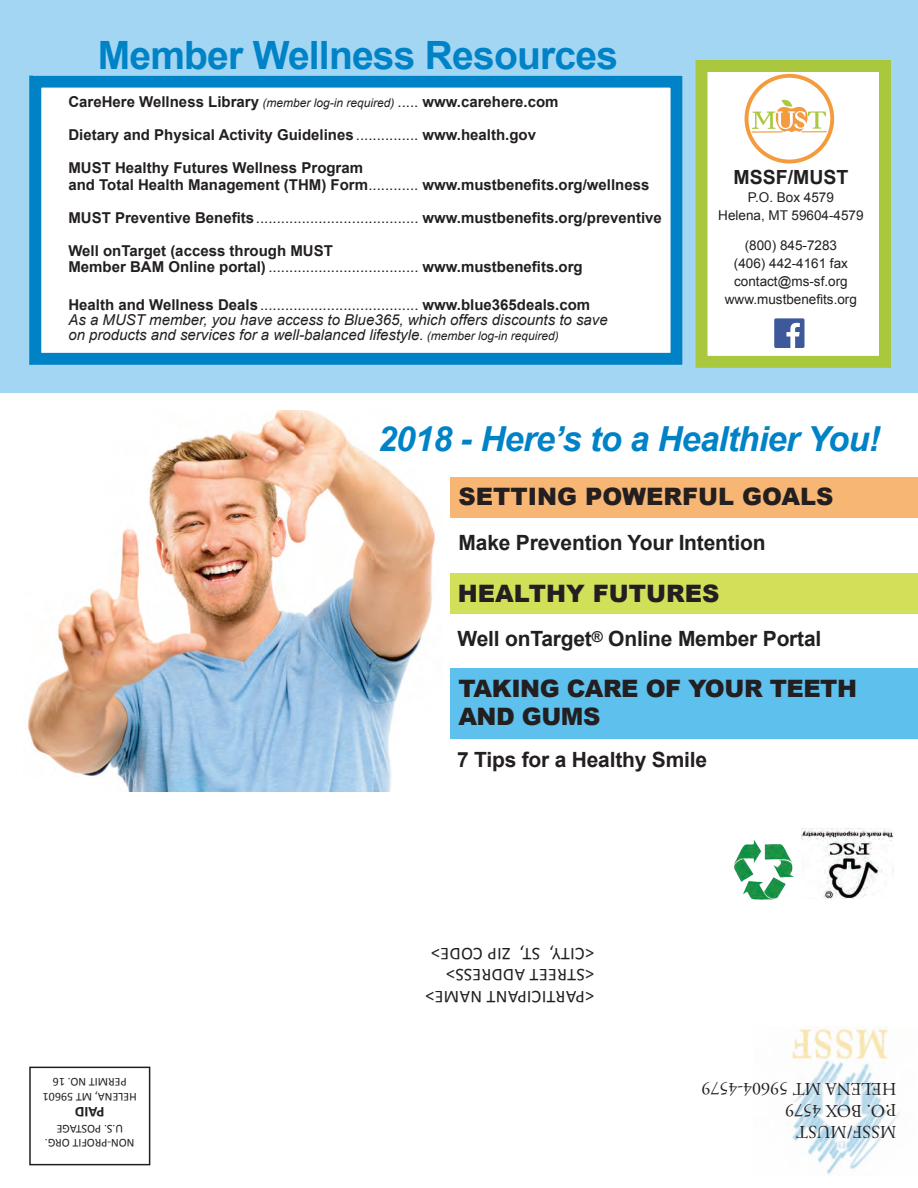
<style>
.page{position:relative;width:918px;height:1188px;background:#fff}
.page>*{position:absolute;margin:0;border:0;box-sizing:border-box;transform-origin:0 0}
.t1{font:700 39px "Arial";letter-spacing:-.02em;color:#0082c7}
.t2{font:italic 700 34.5px "Arial";letter-spacing:-.02em;color:#0082c7}
.t3{font:900 24px "Arial";color:#231f20}
.t4{font:900 24px/28.8px "Arial";letter-spacing:-.02em;color:#231f20}
.t5{font:700 21px "Arial";letter-spacing:-.01em;color:#231f20}
.t6{font:700 19.5px "Arial";color:#231f20}
.t7{font:18px "Calibri";letter-spacing:.02em;color:#231f20}
.t8{font:18px "Adobe Garamond Pro";color:#231f20}
.t9{font:700 15px "Arial";color:#231f20}
.t10{font:italic 15px "Arial";color:#231f20}
.t11{font:700 15px "Calibri";color:#231f20}
.t12{font:13.5px "Arial";color:#231f20}
.t13{font:12px "Calibri";color:#231f20}
.s1{font-weight:400;font-style:italic;font-size:12px}
.s2{font-weight:400}
.s3{font-size:12px}
</style>
<div class="page">
<div style="left:0;top:0;width:918px;height:393px;background:#a2d6f3"></div>
<div style="left:33px;top:76px;width:650px;height:289px;background:#fff"></div>
<img style="left:792px;top:1029px;width:108px;height:146px">
<div style="left:29px;top:1067px;width:121px;height:98px;border:2px solid #231f20"></div>
<img style="left:801px;top:829px;width:93px;height:70px">
<img style="left:734px;top:840px;width:60px;height:60px">
<div style="left:451px;top:477px;width:467px;height:41px;background:#f8b674"></div>
<img style="left:28px;top:410px;width:407px;height:382px">
<div style="left:451px;top:573px;width:467px;height:41px;background:#d2df59"></div>
<div style="left:451px;top:668px;width:467px;height:70px;background:#5ec1ed"></div>
<div style="left:29px;top:76px;width:654px;height:289px;border:12px solid #0082c7"></div>
<div style="left:696px;top:60px;width:195px;height:308px;background:#fff;border:12px solid #a9c83e"></div>
<div style="left:745px;top:74px;width:89px;height:90px;border:4px solid #f49b3e;border-radius:50%"></div>
<hr style="left:752px;top:132px;width:30px;height:1px;background:#f49a3f">
<svg style="left:752px;top:99px;width:75px;height:33px"></svg>
<div style="left:774px;top:318px;width:31px;height:30px;background:#3d5999;border-radius:2px"></div>
<svg style="left:786px;top:323px;width:14px;height:25px"></svg>
<p class="t1" style="left:98px;top:30px;width:522px">Member Wellness Resources</p>
<p class="t9" style="left:68px;top:92px;width:492px">CareHere Wellness Library <span class="s1">(member log-in required)</span> <span class="s2">.....</span> www.carehere.com</p>
<p class="t9" style="left:68px;top:125px;width:469px">Dietary and Physical Activity Guidelines <span class="s2">...............</span> www.health.gov</p>
<p class="t9" style="left:68px;top:158px;width:296px">MUST Healthy Futures Wellness Program</p>
<p class="t9" style="left:68px;top:174px;width:583px">and Total Health Management (THM) Form<span class="s2">............</span> www.mustbenefits.org/wellness</p>
<p class="t9" style="left:68px;top:207px;width:595px">MUST Preventive Benefits<span class="s2">.......................................</span> www.mustbenefits.org/preventive</p>
<p class="t9" style="left:68px;top:240px;width:266px">Well onTarget (access through MUST</p>
<p class="t9" style="left:68px;top:257px;width:516px">Member BAM Online portal) <span class="s2">....................................</span> www.mustbenefits.org</p>
<p class="t9" style="left:68px;top:294px;width:523px">Health and Wellness Deals<span class="s2">......................................</span> www.blue365deals.com</p>
<p class="t10" style="left:68px;top:310px;width:541px">As a MUST member, you have access to Blue365, which offers discounts to save</p>
<p class="t10" style="left:68px;top:325px;width:492px">on products and services for a well-balanced lifestyle. <span class="s3">(member log-in required)</span></p>
<p class="t6" style="left:734px;top:164px;width:116px">MSSF/MUST</p>
<p class="t12" style="left:748px;top:189px;width:88px">P.O. Box 4579</p>
<p class="t12" style="left:718px;top:207px;width:147px">Helena, MT 59604-4579</p>
<p class="t12" style="left:745px;top:237px;width:94px">(800) 845-7283</p>
<p class="t12" style="left:734px;top:255px;width:116px">(406) 442-4161 fax</p>
<p class="t12" style="left:734px;top:273px;width:115px">contact@ms-sf.org</p>
<p class="t12" style="left:725px;top:291px;width:134px">www.mustbenefits.org</p>
<p class="t2" style="left:378px;top:415px;width:504px">2018 - Here’s to a Healthier You!</p>
<p class="t3" style="left:459px;top:479px;width:376px">SETTING POWERFUL GOALS</p>
<p class="t5" style="left:459px;top:528px;width:309px">Make Prevention Your Intention</p>
<p class="t3" style="left:458px;top:576px;width:263px">HEALTHY FUTURES</p>
<p class="t5" style="left:458px;top:625px;width:365px">Well onTarget<sup>®</sup> Online Member Portal</p>
<p class="t4" style="left:458px;top:673px;width:400px">TAKING CARE OF YOUR TEETH<br>AND GUMS</p>
<p class="t5" style="left:457px;top:746px;width:251px">7 Tips for a Healthy Smile</p>
<p class="t7" style="left:594px;top:965px;width:164px;rotate:-180deg">&lt;CITY, ST, ZIP CODE&gt;</p>
<p class="t7" style="left:594px;top:987px;width:149px;rotate:-180deg">&lt;STREET ADDRESS&gt;</p>
<p class="t13" style="left:127px;top:1090px;width:75px;rotate:-180deg">PERMIT NO. 16</p>
<p class="t13" style="left:137px;top:1104px;width:95px;rotate:-180deg">HELENA, MT 59601</p>
<p class="t11" style="left:105px;top:1122px;width:31px;rotate:-180deg">PAID</p>
<p class="t13" style="left:123px;top:1137px;width:68px;rotate:-180deg">U.S. POSTAGE</p>
<p class="t13" style="left:135px;top:1151px;width:91px;rotate:-180deg">NON-PROFIT ORG.</p>
<p class="t7" style="left:594px;top:1008px;width:170px;rotate:-180deg">&lt;PARTICIPANT NAME&gt;</p>
<p class="t8" style="left:896px;top:1100px;width:196px;rotate:180deg">HELENA MT 59604-4579</p>
<p class="t8" style="left:896px;top:1121px;width:113px;rotate:180deg">P.O. BOX 4579</p>
<p class="t8" style="left:896px;top:1143px;width:102px;rotate:180deg">MSSF/MUST</p>
</div>
